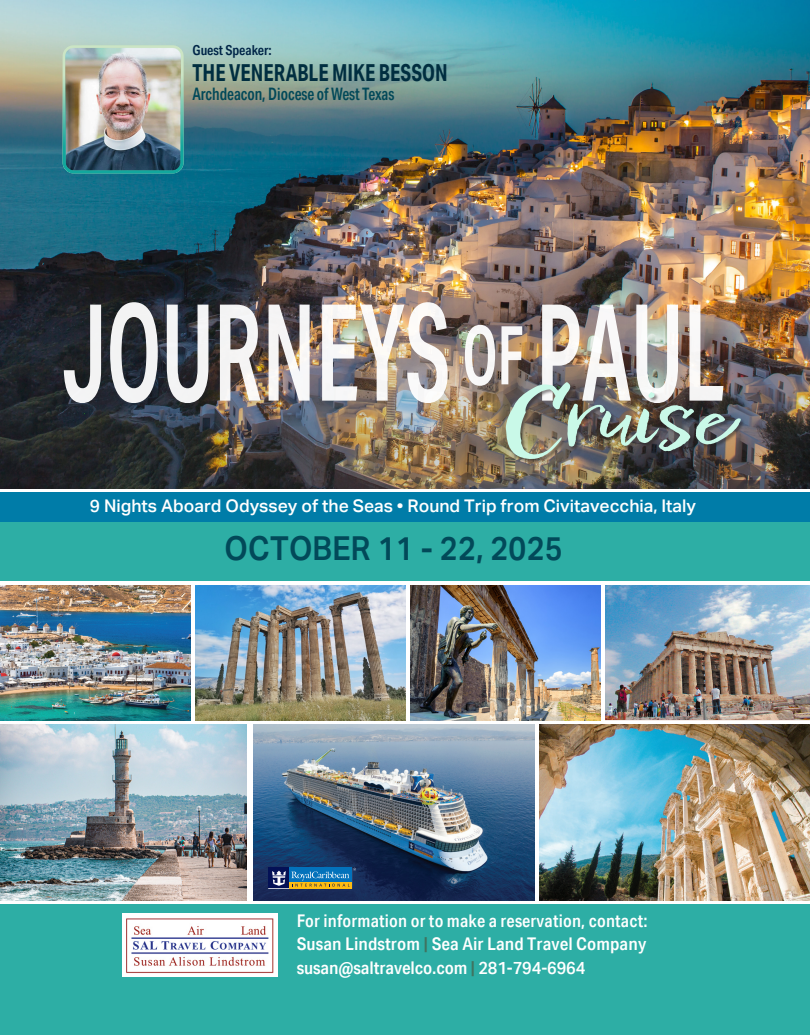
<style>
.page{position:relative;width:810px;height:1035px;background:#fff}
.page>*{position:absolute;margin:0;border:0;box-sizing:border-box;transform-origin:0 0}
.t1{font:600 134.5px "Aktiv Grotesk Cd";color:#fff;scale:.66 1}
.t2{font:italic 81.38px "Epicursive Script";color:#c9f9e8;scale:1.22 1}
.t3{font:600 33px "Aktiv Grotesk";letter-spacing:.01em;color:#024959;scale:.91 1}
.t4{font:700 23.5px "Aktiv Grotesk Cd";color:#012e40;scale:.88 1}
.t5{font:500 17.5px/23.8px "Aktiv Grotesk Cd";letter-spacing:-.005em;color:#fff;text-align:justify;scale:1.05 1}
.t6{font:500 17.5px "Aktiv Grotesk";color:#fff}
.t7{font:600 17.25px "Aktiv Grotesk Cd";color:#024959;scale:.88 1}
.t8{font:600 13.75px "Aktiv Grotesk Cd";color:#002547}
.s1{font-size:81.25px}
.s2{color:#407360}
</style>
<div class="page">
<div style="left:0;top:493px;width:810px;height:88px;background:#2daea5"></div>
<img style="left:196px;top:585px;width:209px;height:135px">
<img style="left:606px;top:585px;width:204px;height:134px">
<img style="left:0;top:585px;width:191px;height:135px">
<img style="left:410px;top:585px;width:191px;height:135px">
<img style="left:0;top:0;width:810px;height:304px">
<img style="left:0;top:725px;width:247px;height:175px">
<img style="left:253px;top:725px;width:281px;height:175px">
<img style="left:539px;top:725px;width:271px;height:175px">
<div style="left:1px;top:904px;width:809px;height:131px;background:#2daea5"></div>
<div style="left:0;top:492px;width:810px;height:30px;background:#007ca8"></div>
<img style="left:0;top:304px;width:810px;height:185px">
<div style="left:269px;top:868px;width:20px;height:20px;background:#041156"></div>
<div style="left:289px;top:882px;width:63px;height:6px;background:#fdbc12"></div>
<svg style="left:272px;top:868px;width:84px;height:19px"></svg>
<img style="left:64px;top:47px;width:118px;height:125px">
<div style="left:63px;top:45px;width:121px;height:129px;border:3px solid #12a79d;border-radius:10px"></div>
<div style="left:506px;top:382px;width:239px;height:82px;background:#231f20;opacity:.5"></div>
<img style="left:123px;top:913px;width:155px;height:64px">
<p class="t8" style="left:193px;top:43px;width:80px">Guest Speaker:</p>
<h3 class="t4" style="left:193px;top:58px;width:291px">THE VENERABLE MIKE BESSON</h3>
<p class="t7" style="left:193px;top:84px;width:231px">Archdeacon, Diocese of West Texas</p>
<h1 class="t1" style="left:63px;top:276px;width:1004px">JOURNEYS <span class="s1">OF</span> PAUL</h1>
<h2 class="t2" style="left:500px;top:366px;width:209px">Cruise</h2>
<p class="t6" style="left:90px;top:496px;width:608px">9 Nights Aboard Odyssey of the Seas • Round Trip from Civitavecchia, Italy</p>
<h3 class="t3" style="left:225px;top:530px;width:373px">OCTOBER 11 - 22, 2025</h3>
<p class="t5" style="left:297px;top:908px;width:336px">For information or to make a reservation, contact:<br>Susan Lindstrom <span class="s2">|</span> Sea Air Land Travel Company susan@saltravelco.com <span class="s2">|</span> 281-794-6964</p>
</div>
